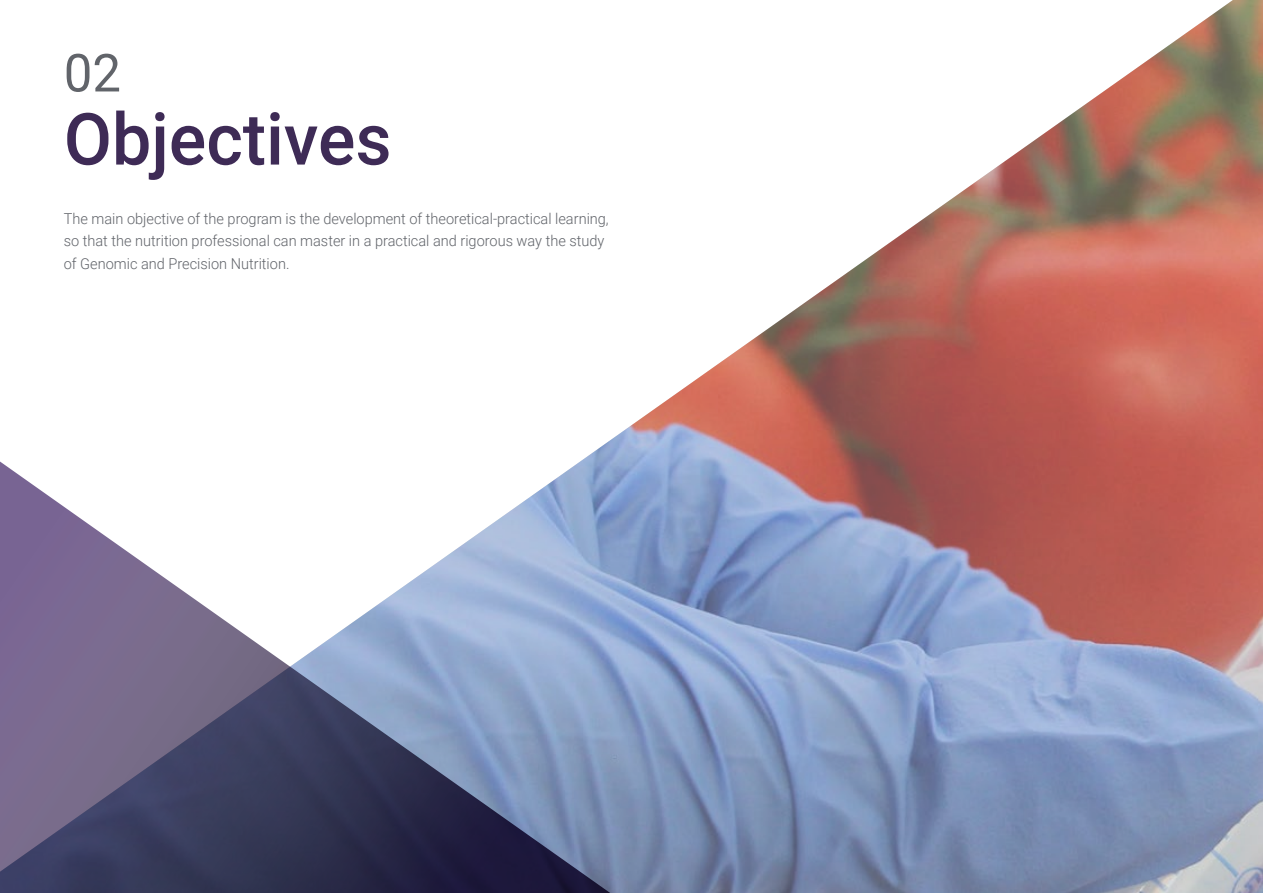
<style>
.page{position:relative;width:1263px;height:893px;background:#fff}
.page>*{position:absolute;margin:0;border:0;box-sizing:border-box;transform-origin:0 0}
.t1{font:500 72px "Roboto";color:#3e2b56}
.t2{font:52.5px "Roboto";color:#61646a}
.t3{font:300 15px/22.5px "Roboto";color:#61646a}
</style>
<div class="page">
<img style="left:602px;top:0;width:661px;height:893px">
<svg style="left:0;top:446px;width:640px;height:447px"></svg>
<h2 class="t2" style="left:64px;top:36px;width:59px">02</h2>
<h1 class="t1" style="left:64px;top:89px;width:329px">Objectives</h1>
<p class="t3" style="left:64px;top:207px;width:546px">The main objective of the program is the development of theoretical-practical learning, so that the nutrition professional can master in a practical and rigorous way the study of Genomic and Precision Nutrition.</p>
</div>
